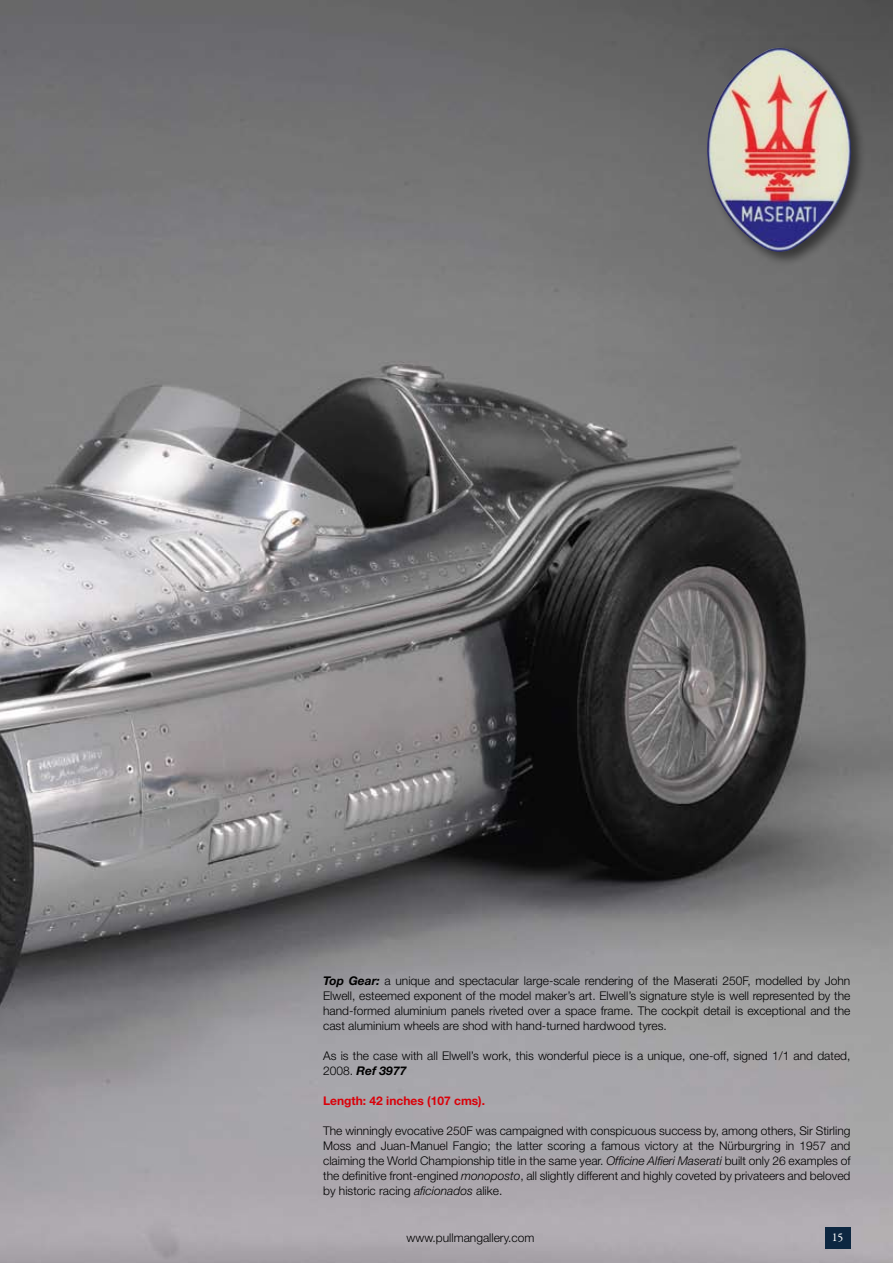
<style>
.page{position:relative;width:893px;height:1263px;background:#fff}
.page>*{position:absolute;margin:0;border:0;box-sizing:border-box;transform-origin:0 0}
.t1{font:300 12px/15px "Helvetica Neue";color:#000;text-align:justify}
.t2{font:700 12px "Helvetica Neue";color:#da0009}
.t3{font:12px "Garamond Premr Pro";color:#fff}
.s1{font-weight:700;font-style:italic}
.s2{font-style:italic}
</style>
<div class="page">
<img style="left:0;top:0;width:893px;height:1263px">
<div style="left:825px;top:1227px;width:25px;height:22px;background:#0d2741"></div>
<div style="left:680px;top:28px;width:205px;height:238px;background:#000;opacity:.5"></div>
<img style="left:707px;top:48px;width:144px;height:204px">
<p class="t1" style="left:323px;top:972px;width:529px"><span class="s1">Top Gear:</span> a unique and spectacular large-scale rendering of the Maserati 250F, modelled by John Elwell, esteemed exponent of the model maker’s art. Elwell’s signature style is well represented by the hand-formed aluminium panels riveted over a space frame. The cockpit detail is exceptional and the cast aluminium wheels are shod with hand-turned hardwood tyres.</p>
<p class="t1" style="left:323px;top:1047px;width:529px">As is the case with all Elwell’s work, this wonderful piece is a unique, one-off, signed 1/1 and dated,<br>2008. <span class="s1">Ref 3977</span></p>
<p class="t2" style="left:323px;top:1093px;width:164px">Length: 42 inches (107 cms).</p>
<p class="t1" style="left:323px;top:1122px;width:529px">The winningly evocative 250F was campaigned with conspicuous success by, among others, Sir Stirling Moss and Juan-Manuel Fangio; the latter scoring a famous victory at the Nürburgring in 1957 and claiming the World Championship title in the same year. <span class="s2">Officine Alfieri Maserati</span> built only 26 examples of the definitive front-engined <span class="s2">monoposto</span>, all slightly different and highly coveted by privateers and beloved by historic racing <span class="s2">aficionados</span> alike.</p>
<p class="t1" style="left:407px;top:1229px;width:129px">www.pullmangallery.com</p>
<p class="t3" style="left:832px;top:1230px;width:13px">15</p>
</div>
